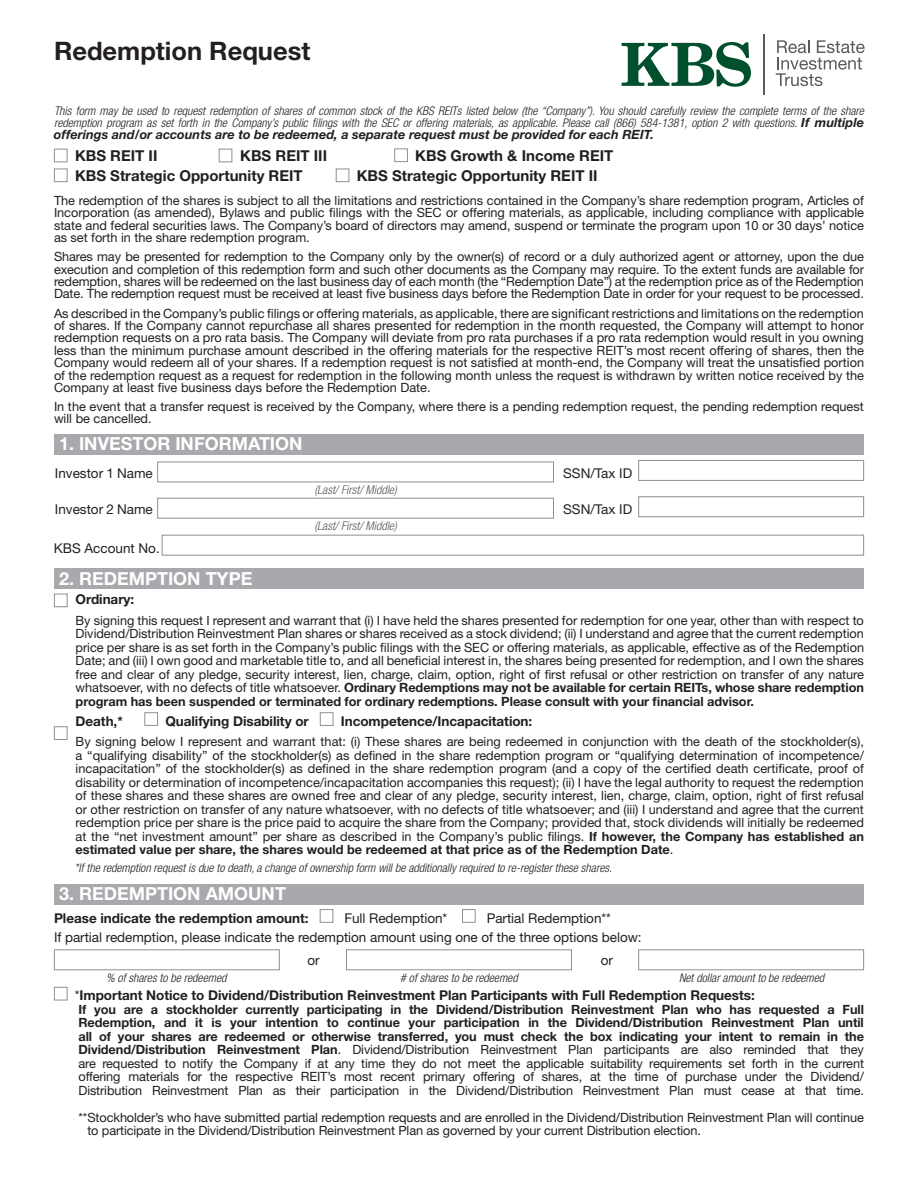
<style>
.page{position:relative;width:918px;height:1188px;background:#fff}
.page>*{position:absolute;margin:0;border:0;box-sizing:border-box;transform-origin:0 0}
.t1{font:700 25.5px "Helvetica Neue";color:#231f20}
.t2{font:700 18px "Helvetica Neue";color:#fff}
.t3{font:700 15px "Helvetica Neue";color:#231f20}
.t4{font:700 13.5px "Helvetica Neue";letter-spacing:-.005em;color:#231f20}
.t5{font:13.5px "Helvetica Neue";letter-spacing:-.005em;color:#231f20}
.t6{font:12.75px/13.5px "Helvetica Neue";letter-spacing:-.01em;color:#231f20;text-align:justify}
.t7{font:italic 700 12.75px "Helvetica Neue";color:#231f20}
.t8{font:italic 300 condensed 12px/12.3px "Helvetica Neue";color:#231f20}
.t9{font:italic 300 condensed 12px "Helvetica Neue";color:#57585a}
.s1{font-weight:700;font-stretch:normal;font-size:12.75px}
.s2{font-weight:700}
.s3{font-weight:400}
</style>
<div class="page">
<svg style="left:622px;top:42px;width:129px;height:45px"></svg>
<svg style="left:776px;top:40px;width:89px;height:46px"></svg>
<hr style="left:763px;top:34px;width:2px;height:60px;background:#5a5a5d">
<div style="left:54px;top:434px;width:810px;height:20px;background:#a8a9ad"></div>
<div style="left:54px;top:568px;width:810px;height:21px;background:#a8a9ad"></div>
<div style="left:54px;top:884px;width:810px;height:20px;background:#a8a9ad"></div>
<h1 class="t1" style="left:54px;top:35px;width:258px">Redemption Request</h1>
<p class="t8" style="left:54px;top:104px;width:812px">This form may be used to request redemption of shares of common stock of the KBS REITs listed below (the “Company”). You should carefully review the complete terms of the share redemption program as set forth in the Company’s public filings with the SEC or offering materials, as applicable. Please call (866) 584-1381, option 2 with questions. <span class="s1">If multiple</span></p>
<p class="t7" style="left:54px;top:127px;width:602px">offerings and/or accounts are to be redeemed, a separate request must be provided for each REIT.</p>
<p class="t3" style="left:75px;top:147px;width:84px">KBS REIT II</p>
<p class="t3" style="left:240px;top:147px;width:88px">KBS REIT III</p>
<p class="t3" style="left:415px;top:146px;width:200px">KBS Growth &amp; Income REIT</p>
<p class="t6" style="left:54px;top:194px;width:812px;line-height:12.5px">The redemption of the shares is subject to all the limitations and restrictions contained in the Company’s share redemption program, Articles of Incorporation (as amended), Bylaws and public filings with the SEC or offering materials, as applicable, including compliance with applicable state and federal securities laws. The Company’s board of directors may amend, suspend or terminate the program upon 10 or 30 days’ notice as set forth in the share redemption program.</p>
<p class="t6" style="left:54px;top:250px;width:812px;line-height:12.5px">Shares may be presented for redemption to the Company only by the owner(s) of record or a duly authorized agent or attorney, upon the due execution and completion of this redemption form and such other documents as the Company may require. To the extent funds are available for redemption, shares will be redeemed on the last business day of each month (the “Redemption Date”) at the redemption price as of the Redemption Date. The redemption request must be received at least five business days before the Redemption Date in order for your request to be processed.</p>
<p class="t6" style="left:54px;top:307px;width:812px;line-height:12.5px">As described in the Company’s public filings or offering materials, as applicable, there are significant restrictions and limitations on the redemption of shares. If the Company cannot repurchase all shares presented for redemption in the month requested, the Company will attempt to honor redemption requests on a pro rata basis. The Company will deviate from pro rata purchases if a pro rata redemption would result in you owning less than the minimum purchase amount described in the offering materials for the respective REIT’s most recent offering of shares, then the Company would redeem all of your shares. If a redemption request is not satisfied at month-end, the Company will treat the unsatisfied portion of the redemption request as a request for redemption in the following month unless the request is withdrawn by written notice received by the Company at least five business days before the Redemption Date.</p>
<p class="t6" style="left:54px;top:400px;width:811px;line-height:12.5px">In the event that a transfer request is received by the Company, where there is a pending redemption request, the pending redemption request will be cancelled.</p>
<p class="t3" style="left:75px;top:167px;width:229px">KBS Strategic Opportunity REIT</p>
<p class="t3" style="left:357px;top:167px;width:242px">KBS Strategic Opportunity REIT II</p>
<p class="t2" style="left:59px;top:433px;width:245px">1. INVESTOR INFORMATION</p>
<p class="t5" style="left:55px;top:465px;width:99px">Investor 1 Name</p>
<p class="t5" style="left:55px;top:502px;width:99px">Investor 2 Name</p>
<p class="t5" style="left:54px;top:540px;width:108px">KBS Account No.</p>
<p class="t2" style="left:59px;top:567px;width:195px">2. REDEMPTION TYPE</p>
<p class="t9" style="left:315px;top:483px;width:84px">(Last/ First/ Middle)</p>
<p class="t9" style="left:315px;top:519px;width:84px">(Last/ First/ Middle)</p>
<p class="t5" style="left:563px;top:465px;width:70px">SSN/Tax ID</p>
<p class="t5" style="left:563px;top:502px;width:70px">SSN/Tax ID</p>
<p class="t4" style="left:76px;top:591px;width:60px">Ordinary:</p>
<p class="t6" style="left:76px;top:613px;width:790px">By signing this request I represent and warrant that (i) I have held the shares presented for redemption for one year, other than with respect to Dividend/Distribution Reinvestment Plan shares or shares received as a stock dividend; (ii) I understand and agree that the current redemption price per share is as set forth in the Company’s public filings with the SEC or offering materials, as applicable, effective as of the Redemption Date; and (iii) I own good and marketable title to, and all beneficial interest in, the shares being presented for redemption, and I own the shares free and clear of any pledge, security interest, lien, charge, claim, option, right of first refusal or other restriction on transfer of any nature whatsoever, with no defects of title whatsoever. <span class="s2">Ordinary Redemptions may not be available for certain REITs, whose share redemption program has been suspended or terminated for ordinary redemptions. Please consult with your financial advisor.</span></p>
<p class="t4" style="left:76px;top:713px;width:49px">Death,*</p>
<p class="t4" style="left:165px;top:713px;width:145px">Qualifying Disability or</p>
<p class="t4" style="left:341px;top:713px;width:193px">Incompetence/Incapacitation:</p>
<p class="t6" style="left:76px;top:735px;width:790px">By signing below I represent and warrant that: (i) These shares are being redeemed in conjunction with the death of the stockholder(s), a “qualifying disability” of the stockholder(s) as defined in the share redemption program or “qualifying determination of incompetence/ incapacitation” of the stockholder(s) as defined in the share redemption program (and a copy of the certified death certificate, proof of disability or determination of incompetence/incapacitation accompanies this request); (ii) I have the legal authority to request the redemption of these shares and these shares are owned free and clear of any pledge, security interest, lien, charge, claim, option, right of first refusal or other restriction on transfer of any nature whatsoever, with no defects of title whatsoever; and (iii) I understand and agree that the current redemption price per share is the price paid to acquire the share from the Company; provided that, stock dividends will initially be redeemed at the “net investment amount” per share as described in the Company’s public filings. <span class="s2">If however, the Company has established an estimated value per share, the shares would be redeemed at that price as of the Redemption Date</span>.</p>
<p class="t8" style="left:75px;top:862px;width:539px">*If the redemption request is due to death, a change of ownership form will be additionally required to re-register these shares.</p>
<p class="t2" style="left:59px;top:883px;width:228px">3. REDEMPTION AMOUNT</p>
<p class="t4" style="left:54px;top:910px;width:256px">Please indicate the redemption amount:</p>
<p class="t5" style="left:344px;top:910px;width:104px">Full Redemption*</p>
<p class="t5" style="left:487px;top:910px;width:126px">Partial Redemption**</p>
<p class="t5" style="left:54px;top:929px;width:589px">If partial redemption, please indicate the redemption amount using one of the three options below:</p>
<p class="t8" style="left:106px;top:972px;width:122px">% of shares to be redeemed</p>
<p class="t5" style="left:308px;top:952px;width:14px">or</p>
<p class="t5" style="left:601px;top:952px;width:14px">or</p>
<p class="t8" style="left:400px;top:972px;width:119px"># of shares to be redeemed</p>
<p class="t8" style="left:679px;top:972px;width:147px">Net dollar amount to be redeemed</p>
<p class="t4" style="left:75px;top:987px;width:681px"><span class="s3">*</span>Important Notice to Dividend/Distribution Reinvestment Plan Participants with Full Redemption Requests:</p>
<p class="t6" style="left:79px;top:1002px;width:787px"><span class="s2">If you are a stockholder currently participating in the Dividend/Distribution Reinvestment Plan who has requested a Full Redemption, and it is your intention to continue your participation in the Dividend/Distribution Reinvestment Plan until all of your shares are redeemed or otherwise transferred, you must check the box indicating your intent to remain in the Dividend/Distribution Reinvestment Plan</span>. Dividend/Distribution Reinvestment Plan participants are also reminded that they are requested to notify the Company if at any time they do not meet the applicable suitability requirements set forth in the current offering materials for the respective REIT’s most recent primary offering of shares, at the time of purchase under the Dividend/ Distribution Reinvestment Plan as their participation in the Dividend/Distribution Reinvestment Plan must cease at that time.</p>
<p class="t6" style="left:87px;top:1110px;width:778px;text-indent:-9px">**Stockholder’s who have submitted partial redemption requests and are enrolled in the Dividend/Distribution Reinvestment Plan will continue to participate in the Dividend/Distribution Reinvestment Plan as governed by your current Distribution election.</p>
</div>
